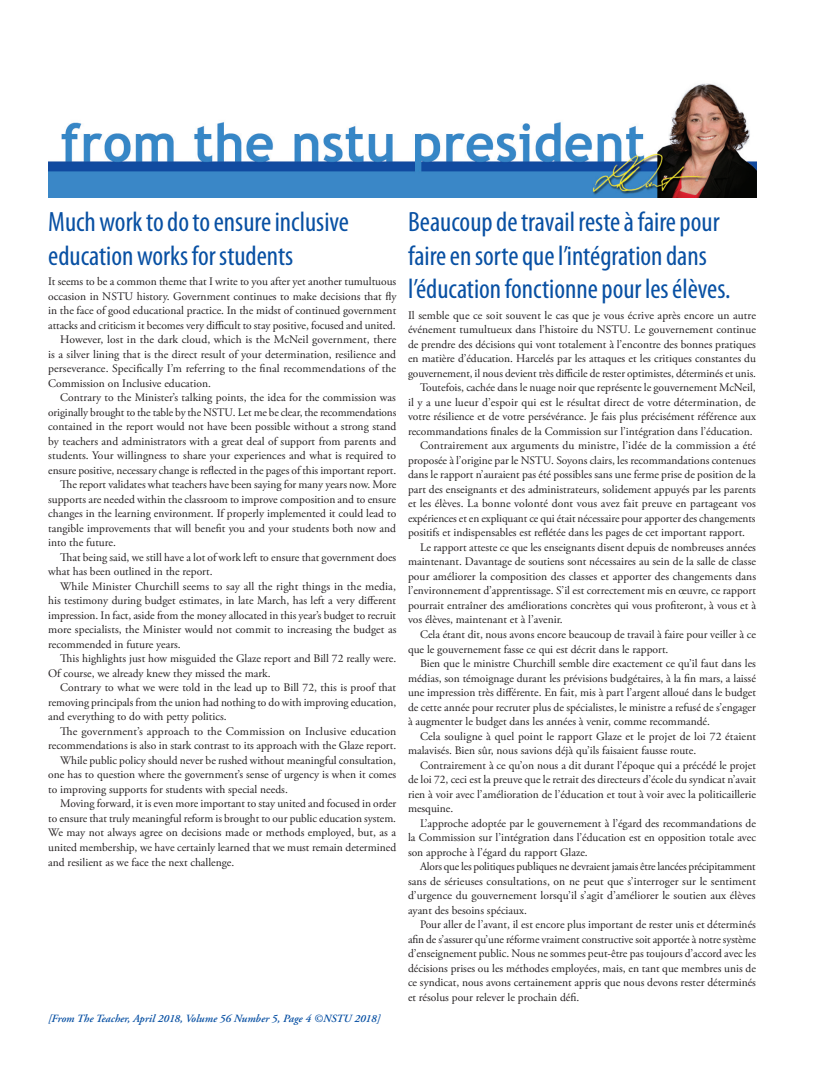
<style>
.page{position:relative;width:819px;height:1076px;background:#fff}
.page>*{position:absolute;margin:0;border:0;box-sizing:border-box;transform-origin:0 0}
.subhead_24pt{font:condensed 28px/33.6px "Myriad Pro";color:#0850a3}
.stories{font:11.5px/14.5px "Adobe Garamond Pro";color:#231f20;text-align:justify}
.Byline_author{font:italic 600 11px "Adobe Garamond";color:#0850a3}
</style>
<div class="page">
<img style="left:48px;top:83px;width:708px;height:114px">
<p class="subhead_24pt" style="left:48px;top:206px;width:302px">Much work to do to ensure inclusive education works for students</p>
<p class="stories" style="left:48px;top:275px;width:350px">It seems to be a common theme that I write to you after yet another tumultuous occasion in NSTU history. Government continues to make decisions that fly in the face of good educational practice. In the midst of continued government attacks and criticism it becomes very difficult to stay positive, focused and united.</p>
<p class="stories" style="left:48px;top:333px;width:350px;text-indent:12px">However, lost in the dark cloud, which is the McNeil government, there is a silver lining that is the direct result of your determination, resilience and perseverance. Specifically I’m referring to the final recommendations of the Commission on Inclusive education.</p>
<p class="stories" style="left:48px;top:391px;width:350px;text-indent:12px">Contrary to the Minister’s talking points, the idea for the commission was originally brought to the table by the NSTU. Let me be clear, the recommendations contained in the report would not have been possible without a strong stand by teachers and administrators with a great deal of support from parents and students. Your willingness to share your experiences and what is required to ensure positive, necessary change is reflected in the pages of this important report.</p>
<p class="stories" style="left:48px;top:478px;width:350px;text-indent:12px">The report validates what teachers have been saying for many years now. More supports are needed within the classroom to improve composition and to ensure changes in the learning environment. If properly implemented it could lead to tangible improvements that will benefit you and your students both now and into the future.</p>
<p class="stories" style="left:48px;top:550px;width:350px;text-indent:12px">That being said, we still have a lot of work left to ensure that government does what has been outlined in the report.</p>
<p class="stories" style="left:48px;top:579px;width:350px;text-indent:12px">While Minister Churchill seems to say all the right things in the media, his testimony during budget estimates, in late March, has left a very different impression. In fact, aside from the money allocated in this year’s budget to recruit more specialists, the Minister would not commit to increasing the budget as recommended in future years.</p>
<p class="stories" style="left:48px;top:652px;width:350px;text-indent:12px">This highlights just how misguided the Glaze report and Bill 72 really were.<br>Of course, we already knew they missed the mark.</p>
<p class="stories" style="left:48px;top:681px;width:349px;text-indent:12px">Contrary to what we were told in the lead up to Bill 72, this is proof that removing principals from the union had nothing to do with improving education, and everything to do with petty politics.</p>
<p class="stories" style="left:48px;top:724px;width:350px;text-align:right">The government’s approach to the Commission on Inclusive education recommendations is also in stark contrast to its approach with the Glaze report.</p>
<p class="stories" style="left:48px;top:753px;width:350px;text-indent:12px">While public policy should never be rushed without meaningful consultation, one has to question where the government’s sense of urgency is when it comes to improving supports for students with special needs.</p>
<p class="stories" style="left:48px;top:797px;width:350px;text-indent:12px">Moving forward, it is even more important to stay united and focused in order to ensure that truly meaningful reform is brought to our public education system.<br>We may not always agree on decisions made or methods employed, but, as a united membership, we have certainly learned that we must remain determined and resilient as we face the next challenge.</p>
<p class="Byline_author" style="left:48px;top:1012px;width:334px">[From The Teacher, April 2018, Volume 56 Number 5, Page 4 ©NSTU 2018]</p>
<p class="subhead_24pt" style="left:408px;top:206px;width:324px">Beaucoup de travail reste à faire pour faire en sorte que l’intégration dans l’éducation fonctionne pour les élèves.</p>
<p class="stories" style="left:408px;top:308px;width:350px">Il semble que ce soit souvent le cas que je vous écrive après encore un autre événement tumultueux dans l’histoire du NSTU. Le gouvernement continue de prendre des décisions qui vont totalement à l’encontre des bonnes pratiques en matière d’éducation. Harcelés par les attaques et les critiques constantes du gouvernement, il nous devient très difficile de rester optimistes, déterminés et unis.</p>
<p class="stories" style="left:408px;top:381px;width:350px;text-indent:12px">Toutefois, cachée dans le nuage noir que représente le gouvernement McNeil, il y a une lueur d’espoir qui est le résultat direct de votre détermination, de votre résilience et de votre persévérance. Je fais plus précisément référence aux recommandations finales de la Commission sur l’intégration dans l’éducation.</p>
<p class="stories" style="left:408px;top:439px;width:349px;text-indent:12px">Contrairement aux arguments du ministre, l’idée de la commission a été proposée à l’origine par le NSTU. Soyons clairs, les recommandations contenues dans le rapport n’auraient pas été possibles sans une ferme prise de position de la part des enseignants et des administrateurs, solidement appuyés par les parents et les élèves. La bonne volonté dont vous avez fait preuve en partageant vos expériences et en expliquant ce qui était nécessaire pour apporter des changements positifs et indispensables est reflétée dans les pages de cet important rapport.</p>
<p class="stories" style="left:408px;top:540px;width:350px;text-indent:12px">Le rapport atteste ce que les enseignants disent depuis de nombreuses années maintenant. Davantage de soutiens sont nécessaires au sein de la salle de classe pour améliorer la composition des classes et apporter des changements dans l’environnement d’apprentissage. S’il est correctement mis en œuvre, ce rapport pourrait entraîner des améliorations concrètes qui vous profiteront, à vous et à vos élèves, maintenant et à l’avenir.</p>
<p class="stories" style="left:408px;top:627px;width:349px;text-indent:12px">Cela étant dit, nous avons encore beaucoup de travail à faire pour veiller à ce que le gouvernement fasse ce qui est décrit dans le rapport.</p>
<p class="stories" style="left:408px;top:656px;width:350px;text-indent:12px">Bien que le ministre Churchill semble dire exactement ce qu’il faut dans les médias, son témoignage durant les prévisions budgétaires, à la fin mars, a laissé une impression très différente. En fait, mis à part l’argent alloué dans le budget de cette année pour recruter plus de spécialistes, le ministre a refusé de s’engager à augmenter le budget dans les années à venir, comme recommandé.</p>
<p class="stories" style="left:408px;top:729px;width:350px;text-indent:12px">Cela souligne à quel point le rapport Glaze et le projet de loi 72 étaient malavisés. Bien sûr, nous savions déjà qu’ils faisaient fausse route.</p>
<p class="stories" style="left:408px;top:758px;width:350px;text-indent:12px">Contrairement à ce qu’on nous a dit durant l’époque qui a précédé le projet de loi 72, ceci est la preuve que le retrait des directeurs d’école du syndicat n’avait rien à voir avec l’amélioration de l’éducation et tout à voir avec la politicaillerie mesquine.</p>
<p class="stories" style="left:408px;top:816px;width:350px;text-indent:12px">L’approche adoptée par le gouvernement à l’égard des recommandations de la Commission sur l’intégration dans l’éducation est en opposition totale avec son approche à l’égard du rapport Glaze.</p>
<p class="stories" style="left:408px;top:859px;width:349px;text-indent:12px">Alors que les politiques publiques ne devraient jamais être lancées précipitamment sans de sérieuses consultations, on ne peut que s’interroger sur le sentiment d’urgence du gouvernement lorsqu’il s’agit d’améliorer le soutien aux élèves ayant des besoins spéciaux.</p>
<p class="stories" style="left:408px;top:917px;width:350px;text-indent:12px">Pour aller de l’avant, il est encore plus important de rester unis et déterminés afin de s’assurer qu’une réforme vraiment constructive soit apportée à notre système d’enseignement public. Nous ne sommes peut-être pas toujours d’accord avec les décisions prises ou les méthodes employées, mais, en tant que membres unis de ce syndicat, nous avons certainement appris que nous devons rester déterminés et résolus pour relever le prochain défi.</p>
</div>
